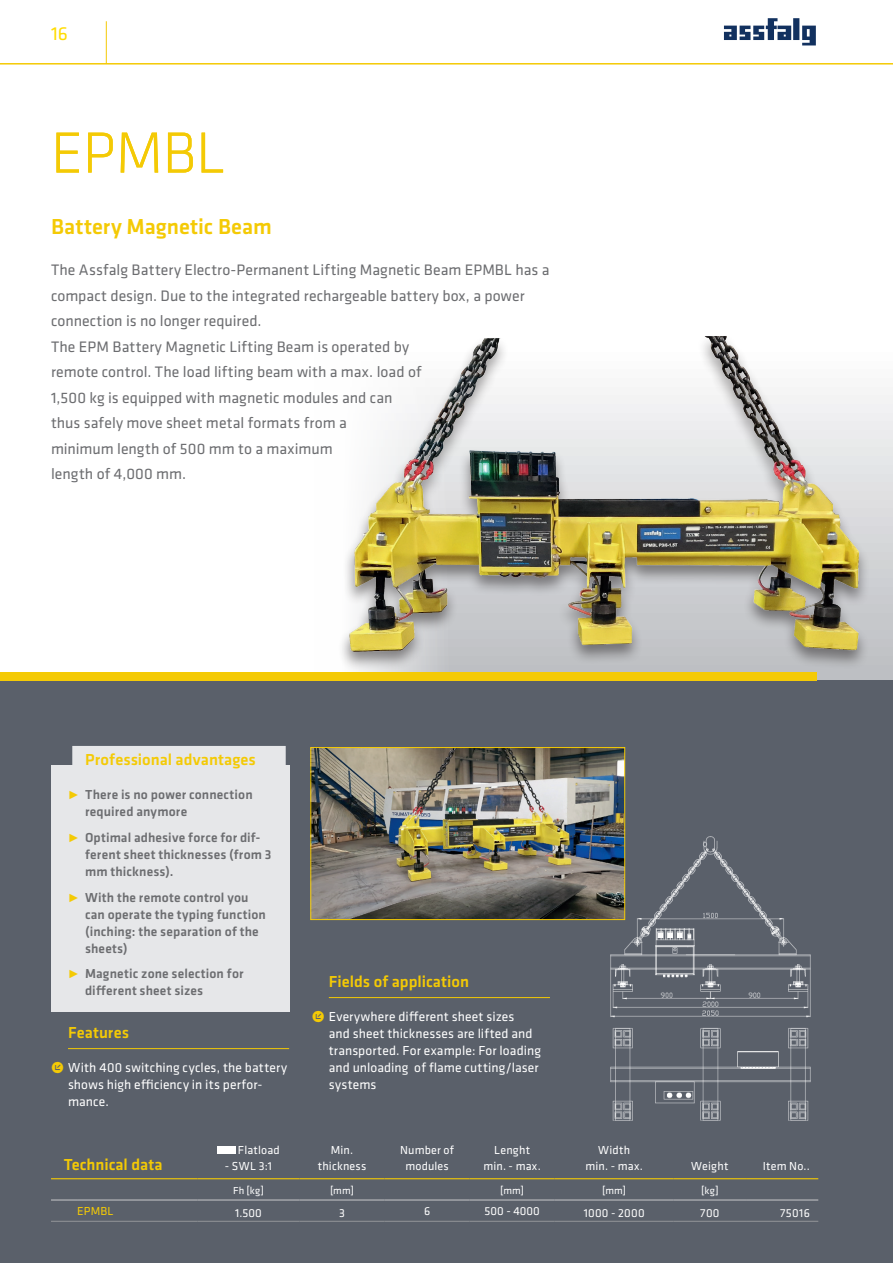
<style>
.page{position:relative;width:893px;height:1263px;background:#fff}
.page>*{position:absolute;margin:0;border:0;box-sizing:border-box;transform-origin:0 0}
.t1{font:300 60px "Klavika";letter-spacing:-.005em;color:#f4ca05}
.t2{font:500 22.5px "Klavika";color:#f4ca05}
.t3{font:19.5px "Klavika";color:#ffdc01}
.t4{font:500 16.5px "Klavika";color:#f4ca05}
.t5{font:15.75px/25.5px "Klavika";letter-spacing:.005em;color:#6c6d70}
.t6{font:500 13.5px/17px "Klavika";letter-spacing:.01em;color:#6c6d70}
.t7{font:13.5px/17px "Klavika";letter-spacing:.01em;color:#fff}
.t8{font:12px/16.5px "Klavika";letter-spacing:.015em;color:#fff;text-align:center}
.t9{font:12px "Klavika";letter-spacing:.02em;color:#f4ca05}
.t10{font:10.5px "Klavika";letter-spacing:.015em;color:#fff}
.s1{font-size:16.5px;color:#f4ca05}
</style>
<div class="page">
<div style="left:315px;top:349px;width:578px;height:331px;background:linear-gradient(to bottom,#fdfdfd,#babcc1)"></div>
<div style="left:0;top:680px;width:893px;height:583px;background:#5a606a"></div>
<div style="left:0;top:672px;width:816px;height:8px;background:#f4ca05"></div>
<hr style="left:0;top:63px;width:893px;height:2px;background:#f4ca05">
<hr style="left:106px;top:21px;width:1px;height:43px;background:#f4ca05">
<img style="left:723px;top:18px;width:93px;height:28px">
<div style="left:51px;top:765px;width:238px;height:247px;background:#e6e7e9"></div>
<img style="left:274px;top:336px;width:598px;height:345px">
<img style="left:312px;top:749px;width:311px;height:169px">
<div style="left:310px;top:747px;width:315px;height:173px;border:1px solid #f4ca05"></div>
<img style="left:611px;top:836px;width:199px;height:285px">
<svg style="left:51px;top:1178px;width:26px;height:1px"></svg>
<hr style="left:77px;top:1178px;width:120px;height:1px;background:#f4ca05">
<hr style="left:197px;top:1178px;width:103px;height:1px;background:#f4ca05">
<hr style="left:300px;top:1178px;width:85px;height:1px;background:#f4ca05">
<hr style="left:385px;top:1178px;width:85px;height:1px;background:#f4ca05">
<hr style="left:470px;top:1178px;width:85px;height:1px;background:#f4ca05">
<hr style="left:555px;top:1178px;width:119px;height:1px;background:#f4ca05">
<hr style="left:674px;top:1178px;width:72px;height:1px;background:#f4ca05">
<hr style="left:746px;top:1178px;width:72px;height:1px;background:#f4ca05">
<svg style="left:51px;top:1199px;width:26px;height:1px"></svg>
<hr style="left:77px;top:1199px;width:120px;height:1px;background:#bcbdc0">
<hr style="left:197px;top:1199px;width:103px;height:1px;background:#bcbdc0">
<hr style="left:300px;top:1199px;width:85px;height:1px;background:#bcbdc0">
<hr style="left:385px;top:1199px;width:85px;height:1px;background:#bcbdc0">
<hr style="left:470px;top:1199px;width:85px;height:1px;background:#bcbdc0">
<hr style="left:555px;top:1199px;width:119px;height:1px;background:#bcbdc0">
<hr style="left:674px;top:1199px;width:72px;height:1px;background:#bcbdc0">
<hr style="left:746px;top:1199px;width:72px;height:1px;background:#bcbdc0">
<svg style="left:51px;top:1221px;width:26px;height:1px"></svg>
<hr style="left:77px;top:1221px;width:120px;height:1px;background:#939598">
<hr style="left:197px;top:1221px;width:103px;height:1px;background:#939598">
<hr style="left:300px;top:1221px;width:85px;height:1px;background:#939598">
<hr style="left:385px;top:1221px;width:85px;height:1px;background:#939598">
<hr style="left:470px;top:1221px;width:85px;height:1px;background:#939598">
<hr style="left:555px;top:1221px;width:119px;height:1px;background:#939598">
<hr style="left:674px;top:1221px;width:72px;height:1px;background:#939598">
<hr style="left:746px;top:1221px;width:72px;height:1px;background:#939598">
<div style="left:217px;top:1146px;width:18px;height:8px;background:#fff"></div>
<div style="left:72px;top:746px;width:214px;height:24px;background:#e6e7e9"></div>
<hr style="left:68px;top:1048px;width:221px;height:1px;background:#f4ca05">
<hr style="left:329px;top:997px;width:221px;height:1px;background:#f4ca05">
<p class="t3" style="left:51px;top:23px;width:18px">16</p>
<h1 class="t1" style="left:51px;top:120px;width:176px">EPMBL</h1>
<h2 class="t2" style="left:51px;top:214px;width:222px">Battery Magnetic Beam</h2>
<p class="t5" style="left:51px;top:258px;width:500px">The Assfalg Battery Electro-Permanent Lifting Magnetic Beam EPMBL has a compact design. Due to the integrated rechargeable battery box, a power connection is no longer required.<br>The EPM Battery Magnetic Lifting Beam is operated by<br>remote control. The load lifting beam with a max. load of<br>1,500 kg is equipped with magnetic modules and can<br>thus safely move sheet metal formats from a<br>minimum length of 500 mm to a maximum<br>length of 4,000 mm.</p>
<p class="t4" style="left:85px;top:751px;width:172px">Professional advantages</p>
<p class="t6" style="left:85px;top:787px;width:169px;text-indent:-17px"><span class="s1">˭</span> There is no power connection required anymore</p>
<p class="t6" style="left:85px;top:829px;width:188px;text-indent:-17px"><span class="s1">˭</span> Optimal adhesive force for dif&shy;ferent sheet thicknesses (from 3 mm thickness).</p>
<p class="t6" style="left:85px;top:889px;width:182px;text-indent:-17px"><span class="s1">˭</span> With the remote control you can operate the typing function (inching: the separation of the sheets)</p>
<p class="t6" style="left:85px;top:965px;width:160px;text-indent:-17px"><span class="s1">˭</span> Magnetic zone selection for different sheet sizes</p>
<p class="t4" style="left:68px;top:1023px;width:63px">Features</p>
<p class="t7" style="left:68px;top:1059px;width:221px;text-indent:-17px"><span class="s1">ˠ</span> With 400 switching cycles, the battery shows high efficiency in its perfor&shy;mance.</p>
<p class="t4" style="left:64px;top:1156px;width:100px">Technical data</p>
<p class="t8" style="left:238px;top:1142px;width:43px">Flatload</p>
<p class="t8" style="left:225px;top:1158px;width:49px">- SWL 3:1</p>
<p class="t4" style="left:329px;top:972px;width:142px">Fields of application</p>
<p class="t7" style="left:329px;top:1008px;width:214px;text-indent:-17px"><span class="s1">ˠ</span> Everywhere different sheet sizes<br>and sheet thicknesses are lifted and transported. For example: For loading and unloading of flame cutting/laser systems</p>
<p class="t8" style="left:318px;top:1142px;width:50px">Min. thickness</p>
<p class="t8" style="left:400px;top:1142px;width:55px">Number of modules</p>
<p class="t8" style="left:483px;top:1142px;width:59px">Lenght min. - max.</p>
<p class="t8" style="left:586px;top:1142px;width:59px">Width min. - max.</p>
<p class="t8" style="left:691px;top:1158px;width:39px">Weight</p>
<p class="t8" style="left:763px;top:1158px;width:49px">Item No..</p>
<p class="t10" style="left:233px;top:1185px;width:33px">Fh [kg]</p>
<p class="t10" style="left:330px;top:1185px;width:25px">[mm]</p>
<p class="t10" style="left:500px;top:1185px;width:25px">[mm]</p>
<p class="t10" style="left:602px;top:1185px;width:25px">[mm]</p>
<p class="t10" style="left:701px;top:1185px;width:19px">[kg]</p>
<p class="t9" style="left:77px;top:1205px;width:38px">EPMBL</p>
<p class="t8" style="left:235px;top:1205px;width:28px">1.500</p>
<p class="t8" style="left:339px;top:1205px;width:7px">3</p>
<p class="t8" style="left:424px;top:1203px;width:8px">6</p>
<p class="t8" style="left:485px;top:1203px;width:57px">500 - 4000</p>
<p class="t8" style="left:584px;top:1205px;width:62px">1000 - 2000</p>
<p class="t8" style="left:700px;top:1205px;width:21px">700</p>
<p class="t8" style="left:780px;top:1205px;width:31px">75016</p>
</div>
